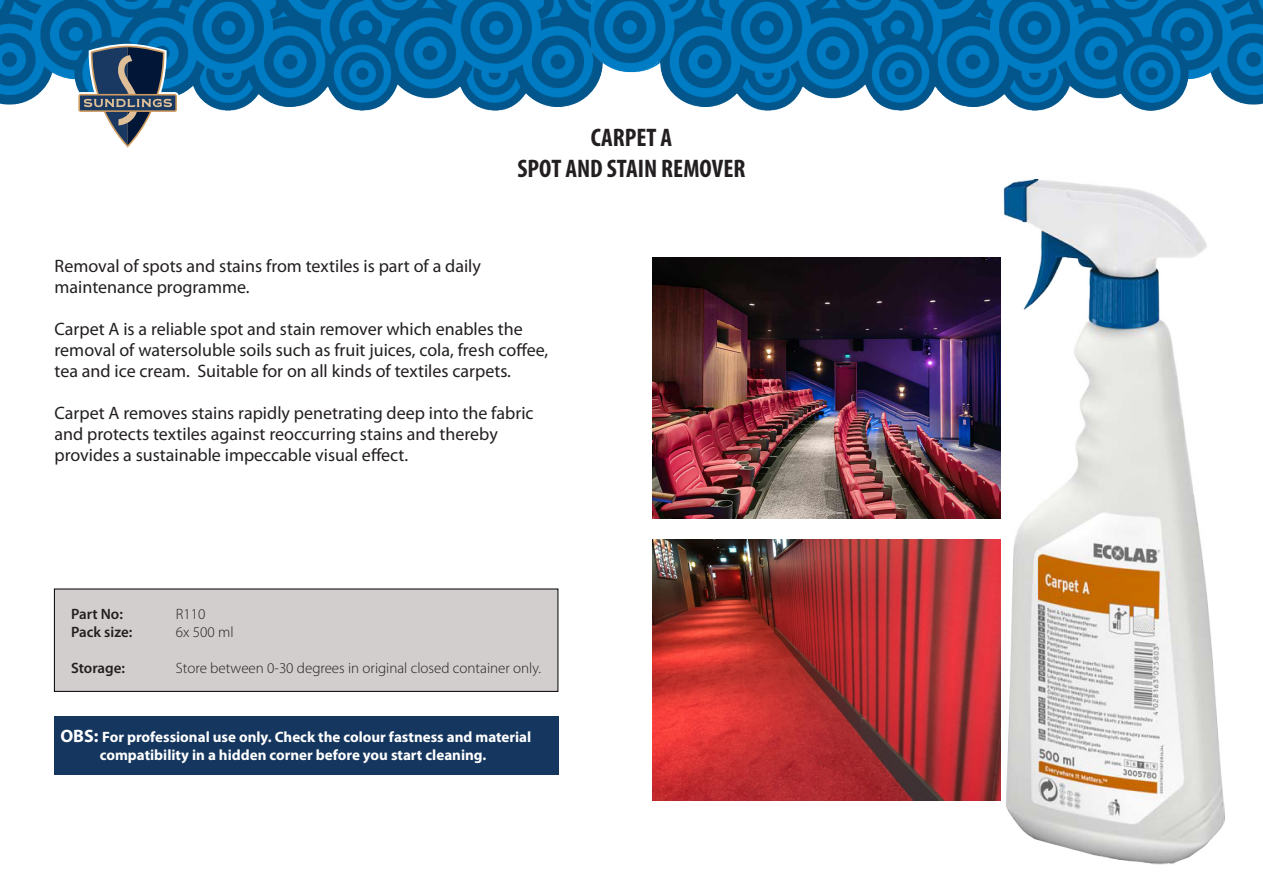
<style>
.page{position:relative;width:1263px;height:893px;background:#fff}
.page>*{position:absolute;margin:0;border:0;box-sizing:border-box;transform-origin:0 0}
.t1{font:700 condensed 25.5px "Myriad Pro";color:#231f20}
.t2{font:18px/21px "Myriad Pro";color:#231f20}
.t3{font:700 15px "Myriad Pro";color:#fff}
.t4{font:300 15px "Myriad Pro";color:#231f20}
.t5{font:600 15px "Myriad Pro";color:#231f20}
.s1{font-size:18px}
</style>
<div class="page">
<img style="left:0;top:0;width:591px;height:110px">
<img style="left:591px;top:0;width:672px;height:110px">
<svg style="left:77px;top:44px;width:102px;height:104px"></svg>
<div style="left:54px;top:589px;width:504px;height:103px;background:#d2cecd;border:1px solid #000"></div>
<div style="left:55px;top:716px;width:504px;height:58px;background:#15365e"></div>
<img style="left:653px;top:258px;width:340px;height:260px">
<img style="left:653px;top:540px;width:340px;height:260px">
<img style="left:993px;top:178px;width:232px;height:687px">
<p class="t1" style="left:591px;top:122px;width:83px">CARPET A</p>
<p class="t1" style="left:518px;top:153px;width:229px">SPOT AND STAIN REMOVER</p>
<p class="t2" style="left:55px;top:255px;width:428px">Removal of spots and stains from textiles is part of a daily</p>
<p class="t2" style="left:55px;top:276px;width:196px">maintenance programme.</p>
<p class="t2" style="left:55px;top:318px;width:495px">Carpet A is a reliable spot and stain remover which enables the removal of watersoluble soils such as fruit juices, cola, fresh coffee, tea and ice cream. Suitable for on all kinds of textiles carpets.</p>
<p class="t2" style="left:55px;top:402px;width:481px">Carpet A removes stains rapidly penetrating deep into the fabric and protects textiles against reoccurring stains and thereby</p>
<p class="t2" style="left:55px;top:444px;width:355px">provides a sustainable impeccable visual effect.</p>
<p class="t5" style="left:71px;top:604px;width:53px">Part No:</p>
<p class="t4" style="left:176px;top:606px;width:31px">R110</p>
<p class="t5" style="left:71px;top:622px;width:63px">Pack size:</p>
<p class="t4" style="left:176px;top:624px;width:59px">6x 500 ml</p>
<p class="t5" style="left:71px;top:658px;width:56px">Storage:</p>
<p class="t4" style="left:176px;top:660px;width:367px">Store between 0-30 degrees in original closed container only.</p>
<p class="t3" style="left:60px;top:727px;width:472px"><span class="s1">OBS:</span> For professional use only. Check the colour fastness and material</p>
<p class="t3" style="left:100px;top:745px;width:388px">compatibility in a hidden corner before you start cleaning.</p>
</div>
